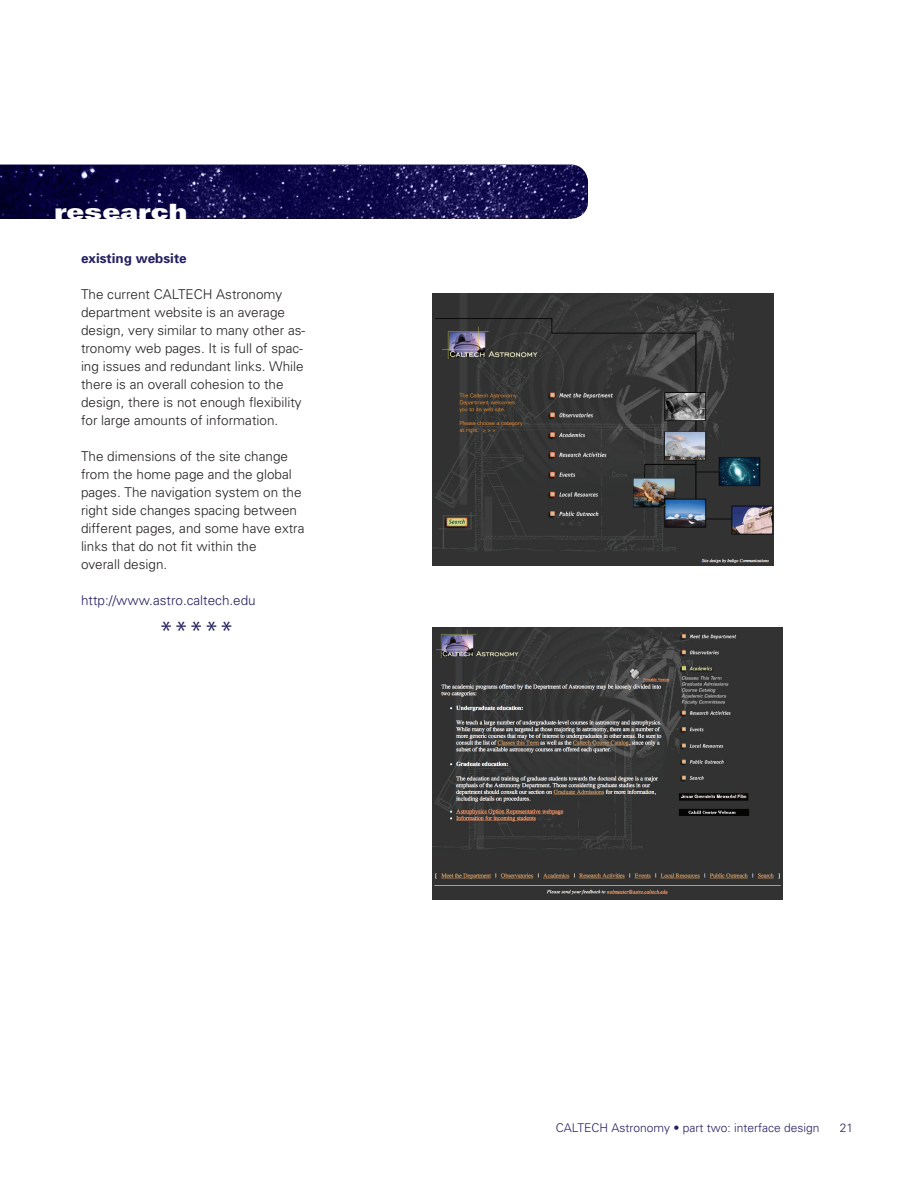
<style>
.page{position:relative;width:918px;height:1188px;background:#fff}
.page>*{position:absolute;margin:0;border:0;box-sizing:border-box;transform-origin:0 0}
.t1{font:300 27px "Univers";color:#252161}
.t2{font:900 expanded 21px "Univers";color:#fff}
.t3{font:300 13.5px/18px "Univers";color:#231f20}
.t4{font:300 13.5px "Univers";color:#252161}
.t5{font:700 13.5px "Univers";color:#252161}
.t6{font:300 12px "Univers";color:#252161}
</style>
<div class="page">
<img style="left:0;top:165px;width:588px;height:54px">
<img style="left:432px;top:294px;width:342px;height:272px">
<img style="left:432px;top:628px;width:351px;height:271px">
<h2 class="t2" style="left:54px;top:199px;width:135px">research</h2>
<p class="t5" style="left:81px;top:250px;width:107px">existing website</p>
<p class="t3" style="left:81px;top:285px;width:226px">The current CALTECH Astronomy department website is an average design, very similar to many other as&shy;tronomy web pages. It is full of spac&shy;ing issues and redundant links. While there is an overall cohesion to the design, there is not enough flexibility for large amounts of information.</p>
<p class="t3" style="left:81px;top:447px;width:225px">The dimensions of the site change from the home page and the global pages. The navigation system on the right side changes spacing between different pages, and some have extra links that do not fit within the<br>overall design.</p>
<p class="t4" style="left:81px;top:592px;width:176px">http://www.astro.caltech.edu</p>
<h1 class="t1" style="left:159px;top:615px;width:77px">*****</h1>
<p class="t6" style="left:556px;top:1120px;width:265px">CALTECH Astronomy • part two: interface design</p>
<p class="t6" style="left:840px;top:1120px;width:15px">21</p>
</div>
